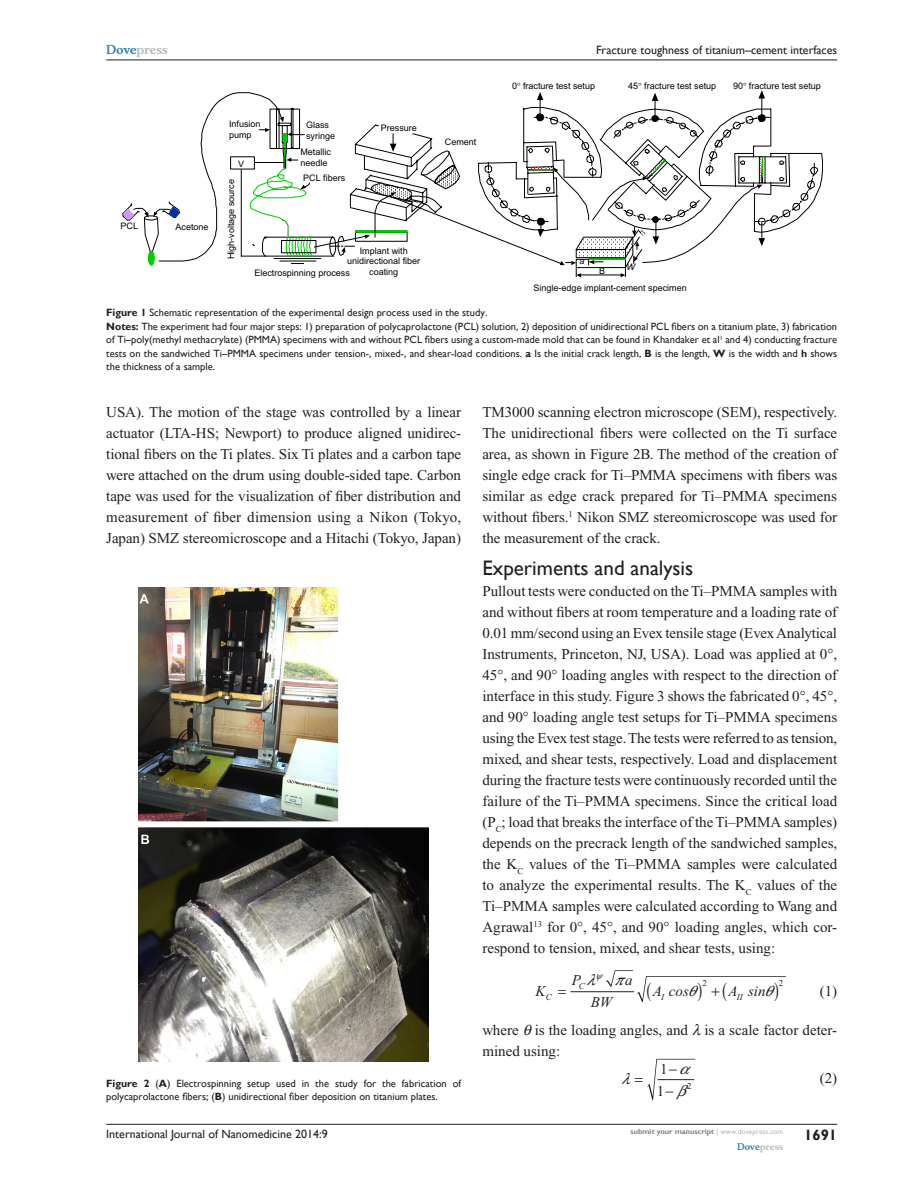
<style>
.page{position:relative;width:918px;height:1188px;background:#fff}
.page>*{position:absolute;margin:0;border:0;box-sizing:border-box;transform-origin:0 0}
.t1{font:21px "Gill Sans";color:#231f20}
.TxF{font:15px/21px "Times New Roman";color:#231f20}
.Tx{font:15px/21px "Times New Roman";letter-spacing:-.005em;color:#231f20;text-align:justify}
.t2{font:italic 15px "Times New Roman";color:#231f20}
.Eqn-1i{font:15px "Times New Roman";color:#231f20}
.RunFolio-R{font:700 15px "Gill Sans";color:#231f20}
.RunH-R{font:12px "Gill Sans";color:#231f20}
.RunF-R{font:12px "Gill Sans";color:#231f20}
.RunH-Brand-R{font:700 12px "Musee";color:#b8b9bc}
.FigSNRI{font:10.5px/13.5px "Gill Sans";color:#231f20;text-align:justify}
.FC{font:10.5px/13.5px "Gill Sans";color:#231f20}
.t3{font:9px/10.8px "Arial";color:#000}
.RunF-Brand-R{font:700 9px "Musee";color:#b8b9bc}
.t4{font:italic 9px "Times New Roman";color:#231f20}
.t5{font:9px "Times New Roman";color:#231f20}
.t6{font:italic 9px "Arial";color:#000}
.RunF-SubmityourMS-R{font:700 7.5px "Gill Sans";color:#808285}
.s1{color:#3485ae}
.s2{font-weight:700}
.s3{font-weight:400;color:#b8b9bc}
</style>
<div class="page">
<hr style="left:106px;top:1124px;width:731px;height:1px;background:#231f20">
<hr style="left:106px;top:60px;width:731px;height:1px;background:#231f20">
<hr style="left:570px;top:991px;width:64px;height:1px;background:#231f20">
<img style="left:138px;top:587px;width:291px;height:475px">
<svg style="left:587px;top:970px;width:199px;height:32px"></svg>
<svg style="left:647px;top:1059px;width:48px;height:41px"></svg>
<svg style="left:122px;top:90px;width:701px;height:187px"></svg>
<p class="RunH-Brand-R" style="left:106px;top:43px;width:63px"><span class="s1">Dove</span>press</p>
<p class="t3" style="left:121px;top:221px;width:19px">PCL</p>
<p class="t3" style="left:176px;top:221px;width:35px">Acetone</p>
<p class="t3" style="left:229px;top:119px;width:33px">Infusion pump</p>
<p class="t3" style="left:238px;top:159px;width:8px">V</p>
<p class="t3" style="left:300px;top:147px;width:32px">Metallic needle</p>
<p class="t3" style="left:306px;top:120px;width:31px">Glass syringe</p>
<p class="t3" style="left:381px;top:123px;width:38px">Pressure</p>
<p class="t3" style="left:226px;top:259px;width:82px;rotate:-90deg">High-voltage source</p>
<p class="t3" style="left:303px;top:173px;width:44px">PCL fibers</p>
<p class="t3" style="left:347px;top:245px;width:75px;text-align:center">Implant with unidirectional fiber coating</p>
<p class="t3" style="left:254px;top:268px;width:97px">Electrospinning process</p>
<p class="t3" style="left:445px;top:137px;width:33px">Cement</p>
<p class="RunH-R" style="left:596px;top:43px;width:243px">Fracture toughness of titanium–cement interfaces</p>
<p class="t3" style="left:512px;top:80px;width:84px">0 fracture test setup</p>
<p class="t3" style="left:628px;top:80px;width:90px">45 fracture test setup</p>
<p class="t3" style="left:733px;top:80px;width:89px">90 fracture test setup</p>
<p class="t6" style="left:580px;top:256px;width:7px">a</p>
<p class="t3" style="left:599px;top:266px;width:8px">B</p>
<p class="t6" style="left:626px;top:262px;width:10px">W</p>
<p class="t3" style="left:534px;top:283px;width:155px">Single-edge implant-cement specimen</p>
<p class="FC" style="left:106px;top:306px;width:383px"><span class="s2">Figure 1</span> Schematic representation of the experimental design process used in the study.</p>
<p class="FigSNRI" style="left:106px;top:320px;width:732px"><span class="s2">Notes:</span> The experiment had four major steps: 1) preparation of polycaprolactone (PCL) solution, 2) deposition of unidirectional PCL fibers on a titanium plate, 3) fabrication of Ti–poly(methyl methacrylate) (PMMA) specimens with and without PCL fibers using a custom-made mold that can be found in Khandaker et al<sup>1</sup> and 4) conducting fracture tests on the sandwiched Ti–PMMA specimens under tension-, mixed-, and shear-load conditions. <span class="s2">a</span> Is the initial crack length, <span class="s2">B</span> is the length, <span class="s2">W</span> is the width and <span class="s2">h</span> shows the thickness of a sample.</p>
<p class="Tx" style="left:106px;top:402px;width:357px">USA). The motion of the stage was controlled by a linear actuator (LTA-HS; Newport) to produce aligned unidirec&shy;tional fibers on the Ti plates. Six Ti plates and a carbon tape were attached on the drum using double-sided tape. Carbon tape was used for the visualization of fiber distribution and measurement of fiber dimension using a Nikon (Tokyo, Japan) SMZ stereomicroscope and a Hitachi (Tokyo, Japan)</p>
<p class="Tx" style="left:482px;top:402px;width:356px">TM3000 scanning electron microscope (SEM), respectively.<br>The unidirectional fibers were collected on the Ti surface area, as shown in Figure 2B. The method of the creation of single edge crack for Ti–PMMA specimens with fibers was similar as edge crack prepared for Ti–PMMA specimens without fibers.<sup>1</sup> Nikon SMZ stereomicroscope was used for the measurement of the crack.</p>
<h2 class="t1" style="left:482px;top:556px;width:212px">Experiments and analysis</h2>
<p class="TxF" style="left:482px;top:580px;width:356px;text-align:justify">Pullout tests were conducted on the Ti–PMMA samples with and without fibers at room temperature and a loading rate of 0.01 mm/second using an Evex tensile stage (Evex Analytical Instruments, Princeton, NJ, USA). Load was applied at 0 , 45 , and 90 loading angles with respect to the direction of interface in this study. Figure 3 shows the fabricated 0 , 45 , and 90 loading angle test setups for Ti–PMMA specimens using the Evex test stage. The tests were referred to as tension, mixed, and shear tests, respectively. Load and displacement during the fracture tests were continuously recorded until the failure of the Ti–PMMA specimens. Since the critical load (P<sub>C</sub>; load that breaks the interface of the Ti–PMMA samples) depends on the precrack length of the sandwiched samples, the K<sub>C</sub> values of the Ti–PMMA samples were calculated to analyze the experimental results. The K<sub>C</sub> values of the Ti–PMMA samples were calculated according to Wang and Agrawal<sup>13</sup> for 0 , 45 , and 90 loading angles, which cor&shy;respond to tension, mixed, and shear tests, using:</p>
<p class="t2" style="left:535px;top:983px;width:12px">K</p>
<p class="t2" style="left:572px;top:972px;width:11px">P</p>
<p class="t2" style="left:625px;top:972px;width:9px">a</p>
<p class="t2" style="left:591px;top:994px;width:23px">BW</p>
<p class="t5" style="left:702px;top:979px;width:6px">2</p>
<p class="t5" style="left:779px;top:979px;width:6px">2</p>
<p class="t4" style="left:579px;top:982px;width:8px">C</p>
<p class="Eqn-1i" style="left:820px;top:983px;width:19px">(1)</p>
<p class="TxF" style="left:482px;top:1019px;width:356px">where is the loading angles, and is a scale factor deter&shy;mined using:</p>
<p class="TxF" style="left:657px;top:1058px;width:22px;line-height:21.9px">1−<br>1−</p>
<p class="t2" style="left:653px;top:983px;width:11px">A</p>
<p class="t2" style="left:729px;top:983px;width:11px">A</p>
<p class="t2" style="left:669px;top:983px;width:21px">cos</p>
<p class="t2" style="left:748px;top:983px;width:19px">sin</p>
<p class="t4" style="left:546px;top:992px;width:8px">C</p>
<p class="t4" style="left:661px;top:992px;width:4px">I</p>
<p class="t4" style="left:737px;top:992px;width:7px">II</p>
<p class="t5" style="left:687px;top:1081px;width:6px">2</p>
<p class="Eqn-1i" style="left:820px;top:1070px;width:19px">(2)</p>
<p class="FC" style="left:106px;top:1077px;width:356px"><span class="s2">Figure 2</span> (<span class="s2">A</span>) Electrospinning setup used in the study for the fabrication of polycaprolactone fibers; (<span class="s2">B</span>) unidirectional fiber deposition on titanium plates.</p>
<p class="RunF-R" style="left:106px;top:1127px;width:223px">International Journal of Nanomedicine 2014:9</p>
<p class="RunF-SubmityourMS-R" style="left:631px;top:1127px;width:154px">submit your manuscript <span class="s3">| www.dovepress.com</span></p>
<p class="RunF-Brand-R" style="left:737px;top:1141px;width:48px"><span class="s1">Dove</span>press</p>
<p class="RunFolio-R" style="left:804px;top:1126px;width:35px">1691</p>
</div>
